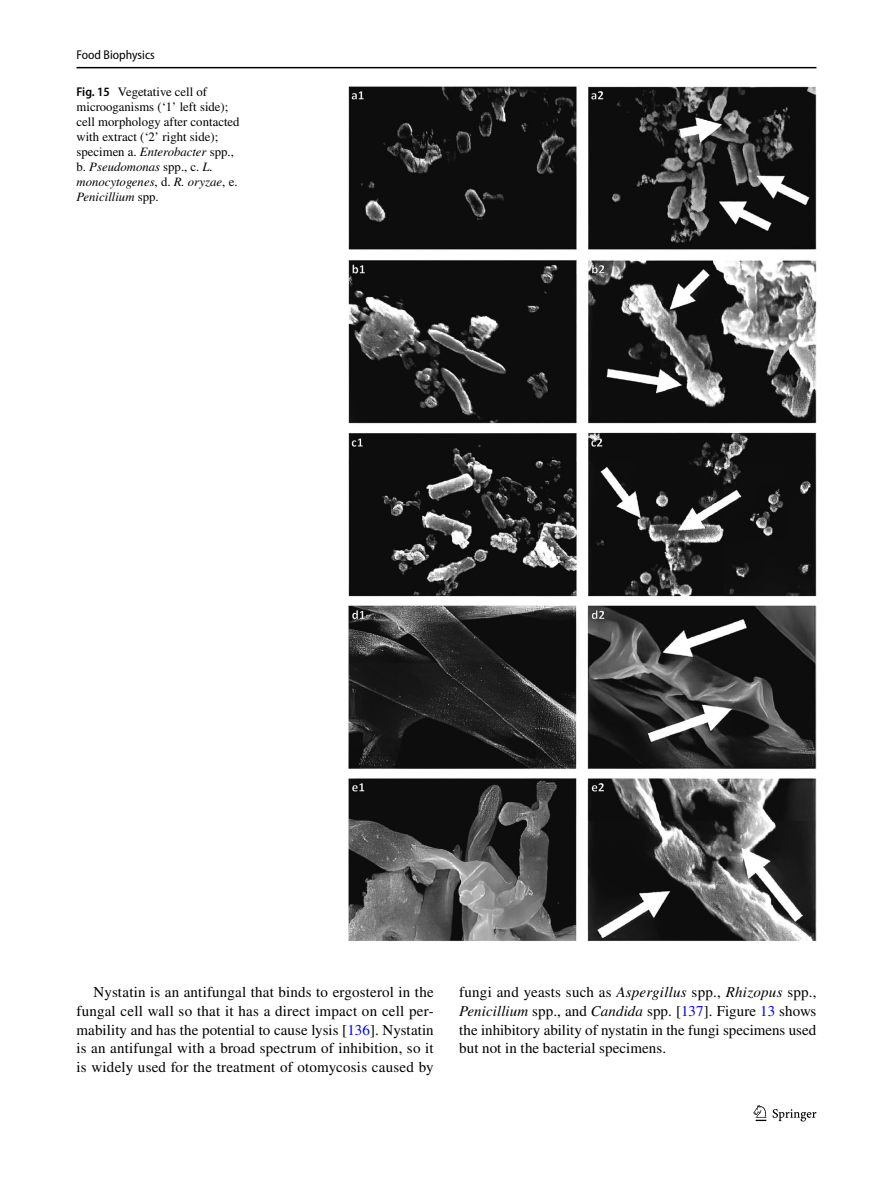
<style>
.page{position:relative;width:893px;height:1187px;background:#fff}
.page>*{position:absolute;margin:0;border:0;box-sizing:border-box;transform-origin:0 0}
.t1{font:15px/18.8px "STIX";letter-spacing:.005em;color:#000;text-align:justify}
.t2{font:12.75px/15px "STIX";color:#000}
.t3{font:semi-condensed 12.75px "Myriad Pro";color:#000}
.s1{font-family:"Myriad Pro";font-weight:600;font-stretch:semi-condensed}
.s2{font-style:italic}
.s3{color:#00f}
</style>
<div class="page">
<hr style="left:77px;top:67px;width:739px;height:1px;background:#000">
<svg style="left:753px;top:1105px;width:13px;height:15px"></svg>
<svg style="left:773px;top:1109px;width:43px;height:12px"></svg>
<img style="left:349px;top:87px;width:467px;height:854px">
<p class="t3" style="left:77px;top:48px;width:80px">Food Biophysics</p>
<p class="t2" style="left:77px;top:85px;width:165px"><span class="s1">Fig. 15</span> Vegetative cell of microoganisms (‘1’ left side); cell morphology after contacted with extract (‘2’ right side); specimen a. <span class="s2">Enterobacter</span> spp., b. <span class="s2">Pseudomonas</span> spp., c. <span class="s2">L. monocytogenes</span>, d. <span class="s2">R. oryzae</span>, e.<br><span class="s2">Penicillium</span> spp.</p>
<p class="t1" style="left:77px;top:983px;width:359px;text-indent:17px">Nystatin is an antifungal that binds to ergosterol in the fungal cell wall so that it has a direct impact on cell per&shy;mability and has the potential to cause lysis [<span class="s3">136</span>]. Nystatin is an antifungal with a broad spectrum of inhibition, so it is widely used for the treatment of otomycosis caused by</p>
<p class="t1" style="left:459px;top:983px;width:359px">fungi and yeasts such as <span class="s2">Aspergillus</span> spp., <span class="s2">Rhizopus</span> spp., <span class="s2">Penicillium</span> spp., and <span class="s2">Candida</span> spp. [<span class="s3">137</span>]. Figure <span class="s3">13</span> shows the inhibitory ability of nystatin in the fungi specimens used but not in the bacterial specimens.</p>
</div>
